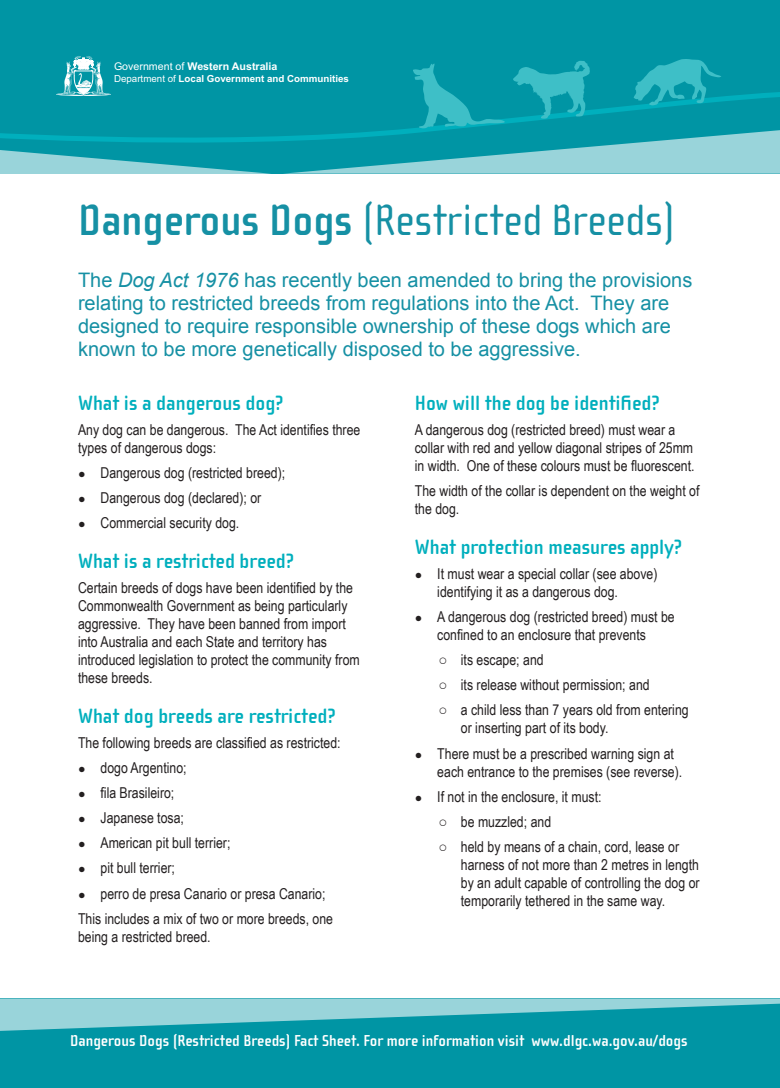
<style>
.page{position:relative;width:780px;height:1088px;background:#fff}
.page>*{position:absolute;margin:0;border:0;box-sizing:border-box;transform-origin:0 0}
.Heading_1{font:45px "Cholla Sans";color:#1690a4}
.Heading_2{font:700 21.25px "Cholla Sans";color:#00afbd}
.Emphasis{font:20px/23.1px "Arial";color:#1690a4}
.Emphasis-2{font:700 16.25px "Cholla Sans";color:#fff}
.t1{font:15px/18px "Arial Narrow";color:#231f20}
.t2{font:700 10.62px "Arial";color:#fff}
.t3{font:700 9.75px "Arial";color:#fff}
.s1{font-weight:400}
.s2{font-weight:700}
.s3{font-style:italic}
.s4{font-size:12.5px}
.s5{font-family:"Arial"}
</style>
<div class="page">
<div style="left:0;top:1032px;width:780px;height:9px;background:#0095a4"></div>
<div style="left:0;top:1041px;width:780px;height:47px;background:#0095a4"></div>
<svg style="left:0;top:998px;width:780px;height:34px;background:#54b7c1"></svg>
<div style="left:0;top:0;width:780px;height:56px;background:#0095a4"></div>
<svg style="left:0;top:56px;width:780px;height:118px;background:#1da2af"></svg>
<p class="t2" style="left:114px;top:60px;width:165px"><span class="s1">Government of</span> Western Australia</p>
<p class="t3" style="left:114px;top:72px;width:236px"><span class="s1">Department of</span> Local Government and Communities</p>
<p class="Heading_1" style="left:78px;top:196px;width:598px"><span class="s2">Dangerous Dogs</span> (Restricted Breeds)</p>
<p class="Emphasis" style="left:78px;top:268px;width:616px">The <span class="s3">Dog Act 1976</span> has recently been amended to bring the provisions relating to restricted breeds from regulations into the Act. They are designed to require responsible ownership of these dogs which are known to be more genetically disposed to be aggressive.</p>
<p class="Heading_2" style="left:78px;top:391px;width:207px">What is a dangerous dog?</p>
<p class="t1" style="left:78px;top:420px;width:284px">Any dog can be dangerous. The Act identifies three types of dangerous dogs:</p>
<p class="t1" style="left:78px;top:463px;width:209px"><span class="s4">●</span> Dangerous dog (restricted breed);</p>
<p class="t1" style="left:78px;top:488px;width:185px"><span class="s4">●</span> Dangerous dog (declared); or</p>
<p class="t1" style="left:78px;top:514px;width:163px"><span class="s4">●</span> Commercial security dog.</p>
<p class="Heading_2" style="left:78px;top:549px;width:218px">What is a restricted breed?</p>
<p class="t1" style="left:78px;top:578px;width:283px">Certain breeds of dogs have been identified by the Commonwealth Government as being particularly aggressive. They have been banned from import into Australia and each State and territory has introduced legislation to protect the community from these breeds.</p>
<p class="Heading_2" style="left:78px;top:704px;width:259px">What dog breeds are restricted?</p>
<p class="t1" style="left:78px;top:733px;width:264px">The following breeds are classified as restricted:</p>
<p class="t1" style="left:78px;top:758px;width:110px"><span class="s4">●</span> dogo Argentino;</p>
<p class="t1" style="left:78px;top:783px;width:98px"><span class="s4">●</span> fila Brasileiro;</p>
<p class="t1" style="left:78px;top:808px;width:107px"><span class="s4">●</span> Japanese tosa;</p>
<p class="t1" style="left:78px;top:833px;width:154px"><span class="s4">●</span> American pit bull terrier;</p>
<p class="t1" style="left:78px;top:858px;width:99px"><span class="s4">●</span> pit bull terrier;</p>
<p class="t1" style="left:78px;top:884px;width:249px"><span class="s4">●</span> perro de presa Canario or presa Canario;</p>
<p class="t1" style="left:78px;top:909px;width:256px">This includes a mix of two or more breeds, one being a restricted breed.</p>
<p class="Heading_2" style="left:415px;top:391px;width:246px">How will the dog be identified?</p>
<p class="t1" style="left:415px;top:420px;width:281px">A dangerous dog (restricted breed) must wear a collar with red and yellow diagonal stripes of 25mm in width. One of these colours must be fluorescent.</p>
<p class="t1" style="left:415px;top:481px;width:286px">The width of the collar is dependent on the weight of the dog.</p>
<p class="Heading_2" style="left:415px;top:535px;width:269px">What protection measures apply?</p>
<p class="t1" style="left:437px;top:564px;width:222px;text-indent:-22px"><span class="s4">●</span> It must wear a special collar (see above) identifying it as a dangerous dog.</p>
<p class="t1" style="left:415px;top:607px;width:261px;text-align:center"><span class="s4">●</span> A dangerous dog (restricted breed) must be confined to an enclosure that prevents</p>
<p class="t1" style="left:438px;top:650px;width:107px"><span class="s5">○</span> its escape; and</p>
<p class="t1" style="left:438px;top:675px;width:213px"><span class="s5">○</span> its release without permission; and</p>
<p class="t1" style="left:461px;top:700px;width:229px;text-indent:-22px"><span class="s5">○</span> a child less than 7 years old from entering or inserting part of its body.</p>
<p class="t1" style="left:437px;top:744px;width:246px;text-indent:-22px"><span class="s4">●</span> There must be a prescribed warning sign at each entrance to the premises (see reverse).</p>
<p class="t1" style="left:415px;top:787px;width:188px"><span class="s4">●</span> If not in the enclosure, it must:</p>
<p class="t1" style="left:438px;top:812px;width:114px"><span class="s5">○</span> be muzzled; and</p>
<p class="t1" style="left:461px;top:837px;width:240px;text-indent:-22px"><span class="s5">○</span> held by means of a chain, cord, lease or harness of not more than 2 metres in length by an adult capable of controlling the dog or temporarily tethered in the same way.</p>
<p class="Emphasis-2" style="left:70px;top:1032px;width:619px">Dangerous Dogs (Restricted Breeds) Fact Sheet. For more information visit www.dlgc.wa.gov.au/dogs</p>
</div>
